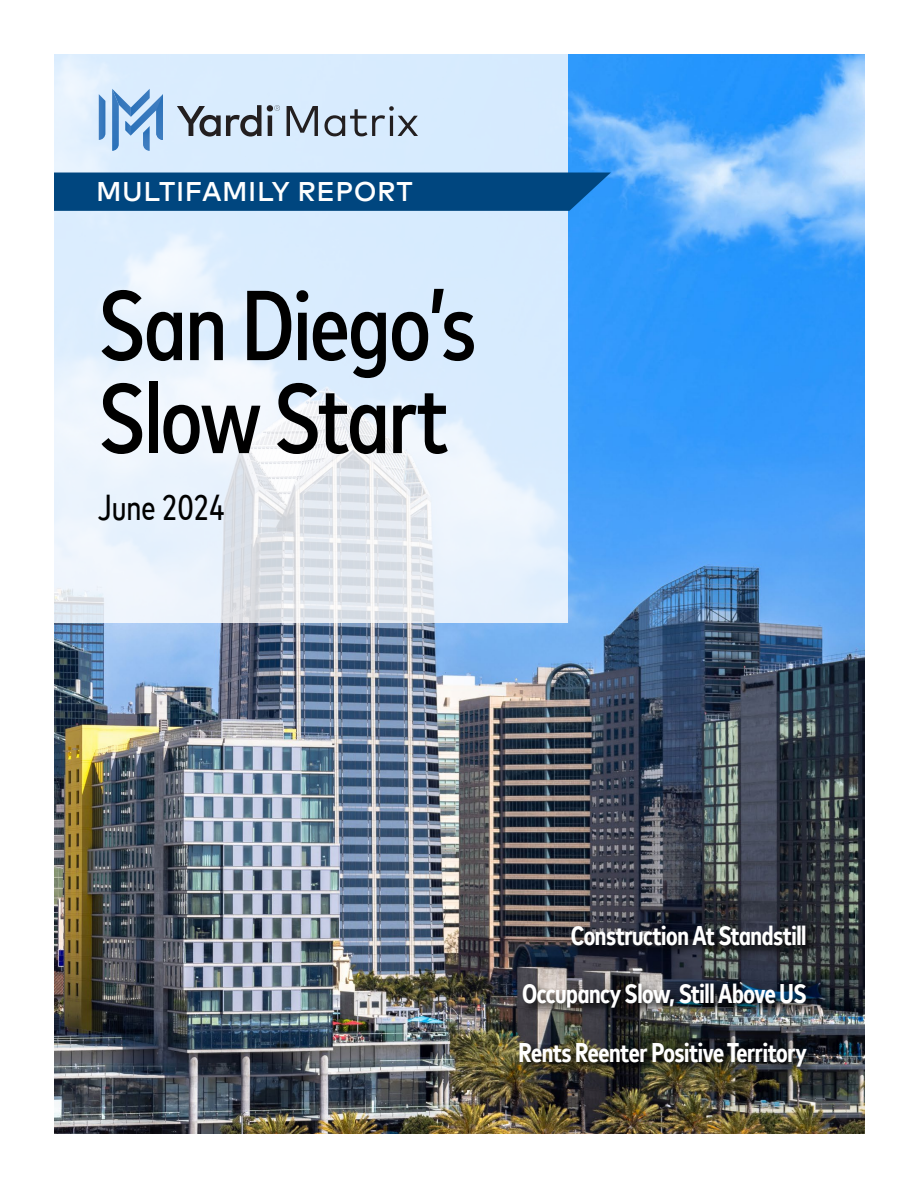
<style>
.page{position:relative;width:918px;height:1188px;background:#fff}
.page>*{position:absolute;margin:0;border:0;box-sizing:border-box;transform-origin:0 0}
.t1{font:500 condensed 99px/93px "Mark Offc Pro";letter-spacing:-.02em;color:#000}
.t2{font:condensed 36px "Mark Offc Pro";color:#000}
.t3{font:700 condensed 27px/58.5px "Mark Offc Pro";letter-spacing:-.015em;color:#fff;text-align:justify}
.t4{font:500 27px "Mark Offc Pro";letter-spacing:.02em;color:#fff}
</style>
<div class="page">
<img style="left:54px;top:54px;width:810px;height:1080px">
<svg style="left:54px;top:54px;width:513px;height:569px;fill:#dbecfe"></svg>
<div style="left:54px;top:173px;width:557px;height:38px;background:#00467f"></div>
<img style="left:516px;top:922px;width:303px;height:157px">
<svg style="left:177px;top:105px;width:84px;height:32px;background:#99a4b0"></svg>
<svg style="left:267px;top:105px;width:13px;height:31px"></svg>
<svg style="left:287px;top:106px;width:31px;height:30px"></svg>
<svg style="left:324px;top:106px;width:94px;height:30px;background:#acbac9"></svg>
<svg style="left:99px;top:94px;width:6px;height:46px"></svg>
<svg style="left:112px;top:89px;width:51px;height:62px;background:#92b9e1"></svg>
<p class="t4" style="left:96px;top:171px;width:318px">MULTIFAMILY REPORT</p>
<h1 class="t1" style="left:98px;top:271px;width:380px">San Diego’s<br>Slow Start</h1>
<h2 class="t2" style="left:98px;top:481px;width:128px">June 2024</h2>
<p class="t3" style="left:519px;top:904px;width:290px;text-indent:52px">Construction At Standstill Occupancy Slow, Still Above US Rents Reenter Positive Territory</p>
</div>
